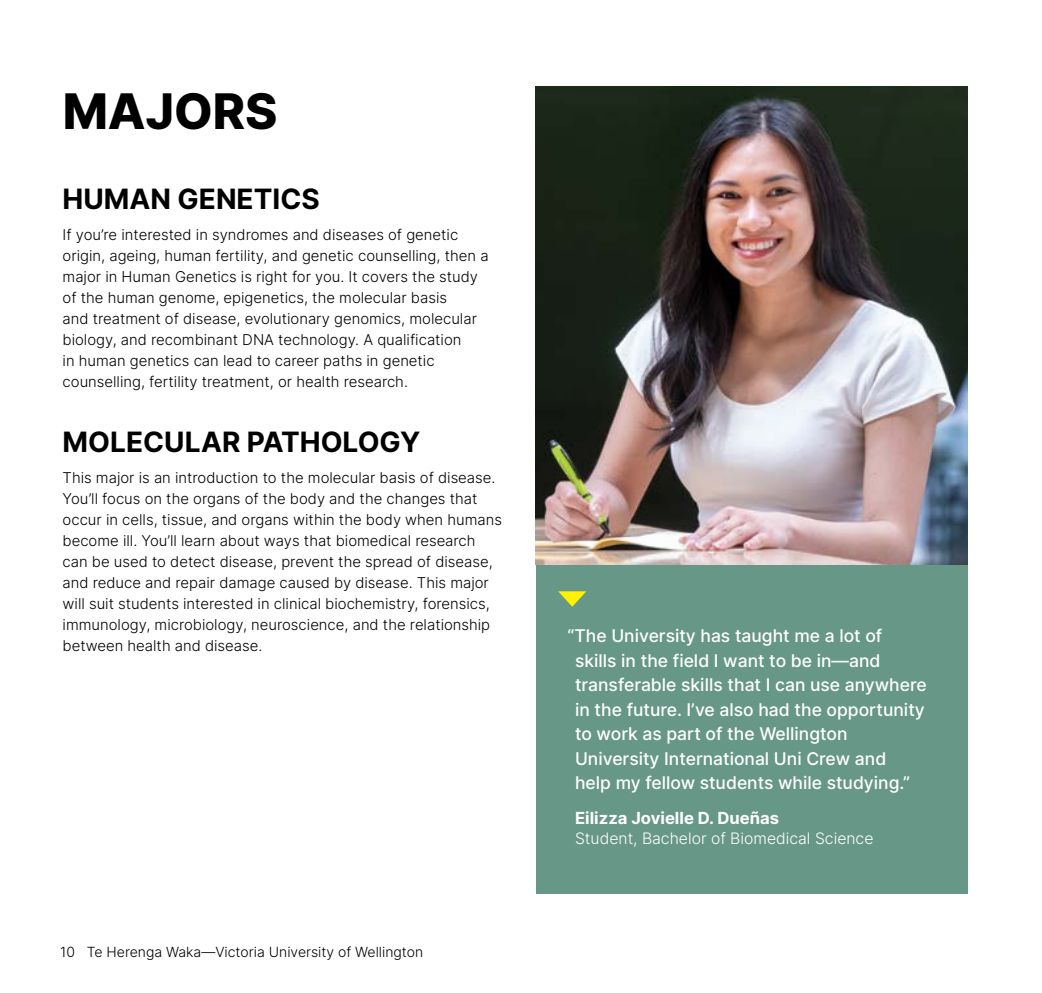
<style>
.page{position:relative;width:1042px;height:993px;background:#fff}
.page>*{position:absolute;margin:0;border:0;box-sizing:border-box;transform-origin:0 0}
.t1{font:800 49px "Inter";color:#000}
.t2{font:700 28px "Inter";color:#000}
.t3{font:500 17.5px/24.5px "Inter";color:#fff}
.t4{font:700 16.62px "Inter";color:#fff}
.t5{font:300 15.75px "Inter";color:#fff}
.t6{font:300 14.88px/21px "Inter";color:#000}
.t7{font:300 14px "Inter";color:#000}
</style>
<div class="page">
<div style="left:536px;top:564px;width:431px;height:329px;background:#679787"></div>
<svg style="left:558px;top:591px;width:28px;height:15px"></svg>
<img style="left:536px;top:87px;width:431px;height:477px">
<h1 class="t1" style="left:63px;top:75px;width:216px">MAJORS</h1>
<h2 class="t2" style="left:63px;top:178px;width:259px">HUMAN GENETICS</h2>
<p class="t6" style="left:63px;top:223px;width:427px">If you’re interested in syndromes and diseases of genetic origin, ageing, human fertility, and genetic counselling, then a major in Human Genetics is right for you. It covers the study of the human genome, epigenetics, the molecular basis<br>and treatment of disease, evolutionary genomics, molecular biology, and recombinant DNA technology. A qualification<br>in human genetics can lead to career paths in genetic counselling, fertility treatment, or health research.</p>
<h2 class="t2" style="left:63px;top:421px;width:359px">MOLECULAR PATHOLOGY</h2>
<p class="t6" style="left:63px;top:467px;width:441px">This major is an introduction to the molecular basis of disease.<br>You’ll focus on the organs of the body and the changes that occur in cells, tissue, and organs within the body when humans become ill. You’ll learn about ways that biomedical research can be used to detect disease, prevent the spread of disease, and reduce and repair damage caused by disease. This major will suit students interested in clinical biochemistry, forensics, immunology, microbiology, neuroscience, and the relationship between health and disease.</p>
<p class="t7" style="left:60px;top:941px;width:365px">10 Te Herenga Waka—Victoria University of Wellington</p>
<p class="t3" style="left:575px;top:622px;width:353px;text-indent:-7px">“The University has taught me a lot of skills in the field I want to be in—and transferable skills that I can use anywhere in the future. I’ve also had the opportunity to work as part of the Wellington University International Uni Crew and<br>help my fellow students while studying.”</p>
<p class="t4" style="left:575px;top:805px;width:205px">Eilizza Jovielle D. Dueñas</p>
<p class="t5" style="left:575px;top:826px;width:300px">Student, Bachelor of Biomedical Science</p>
</div>
